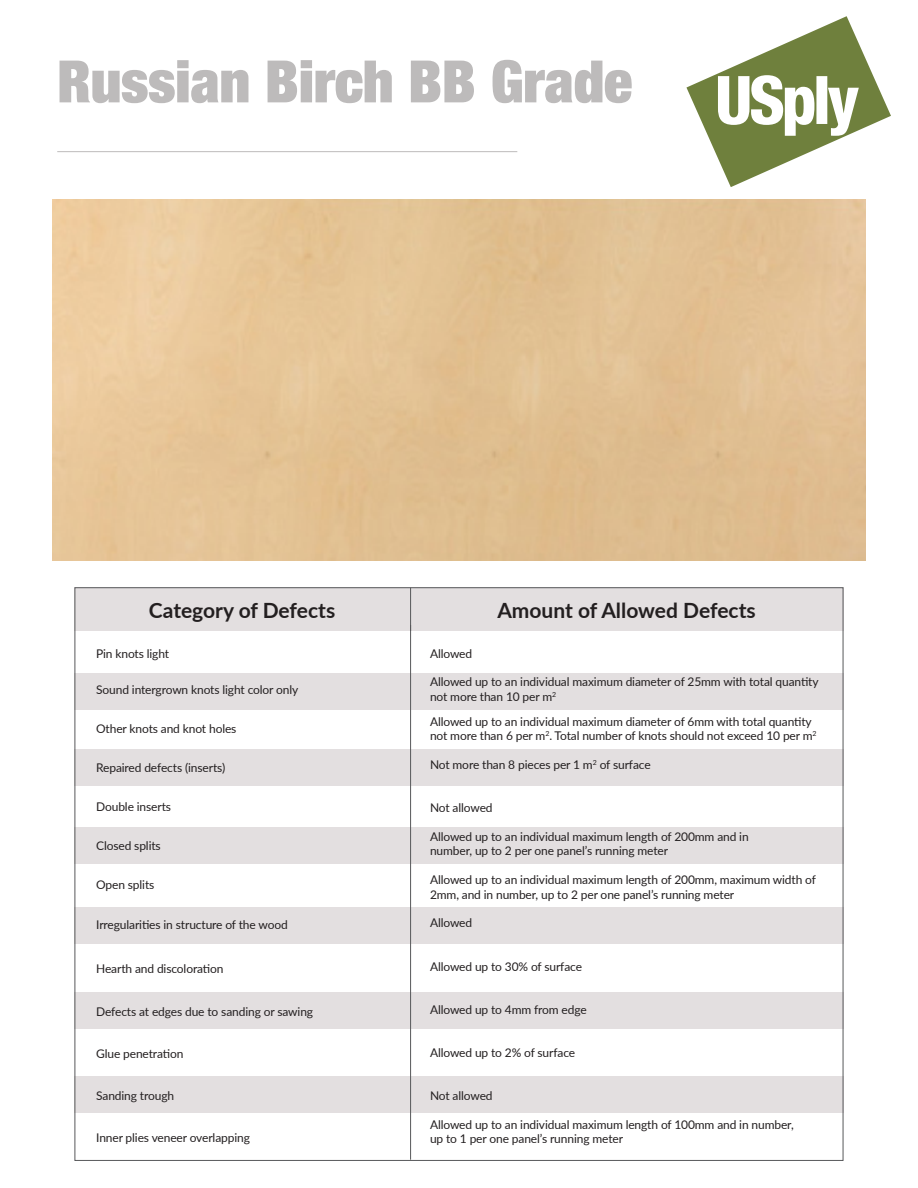
<style>
.page{position:relative;width:918px;height:1188px;background:#fff}
.page>*{position:absolute;margin:0;border:0;box-sizing:border-box;transform-origin:0 0}
.t1{font:900 expanded 58.5px "Helvetica Neue";color:#bdbbbb}
.t2{font:700 21px "Lato";color:#231f20}
.t3{font:12px/14.4px "Lato";letter-spacing:-.01em;color:#231f20}
</style>
<div class="page">
<div style="left:74px;top:588px;width:770px;height:43px;background:#e3dfe0"></div>
<div style="left:74px;top:673px;width:770px;height:37px;background:#e3dfe0"></div>
<div style="left:74px;top:749px;width:770px;height:37px;background:#e3dfe0"></div>
<div style="left:74px;top:827px;width:770px;height:36px;background:#e3dfe0"></div>
<div style="left:74px;top:907px;width:770px;height:37px;background:#e3dfe0"></div>
<div style="left:74px;top:992px;width:770px;height:37px;background:#e3dfe0"></div>
<div style="left:74px;top:1077px;width:770px;height:36px;background:#e3dfe0"></div>
<hr style="left:410px;top:625px;width:1px;height:535px;background:#57585a">
<hr style="left:410px;top:588px;width:1px;height:43px;background:#57585a">
<svg style="left:686px;top:16px;width:205px;height:171px"></svg>
<hr style="left:57px;top:151px;width:460px;height:1px;background:#bdbbbb">
<p class="t1" style="left:57px;top:44px;width:576px">Russian Birch BB Grade</p>
<p class="t2" style="left:149px;top:595px;width:188px">Category of Defects</p>
<p class="t2" style="left:497px;top:595px;width:260px">Amount of Allowed Defects</p>
<p class="t3" style="left:96px;top:646px;width:75px">Pin knots light</p>
<p class="t3" style="left:96px;top:682px;width:204px">Sound intergrown knots light color only</p>
<p class="t3" style="left:96px;top:721px;width:142px">Other knots and knot holes</p>
<p class="t3" style="left:96px;top:760px;width:131px">Repaired defects (inserts)</p>
<p class="t3" style="left:96px;top:799px;width:76px">Double inserts</p>
<p class="t3" style="left:96px;top:838px;width:66px">Closed splits</p>
<p class="t3" style="left:96px;top:877px;width:60px">Open splits</p>
<p class="t3" style="left:96px;top:917px;width:193px">Irregularities in structure of the wood</p>
<p class="t3" style="left:96px;top:961px;width:129px">Hearth and discoloration</p>
<p class="t3" style="left:96px;top:1004px;width:218px">Defects at edges due to sanding or sawing</p>
<p class="t3" style="left:96px;top:1046px;width:89px">Glue penetration</p>
<p class="t3" style="left:96px;top:1088px;width:79px">Sanding trough</p>
<p class="t3" style="left:96px;top:1130px;width:155px">Inner plies veneer overlapping</p>
<p class="t3" style="left:430px;top:646px;width:44px">Allowed</p>
<p class="t3" style="left:430px;top:674px;width:390px">Allowed up to an individual maximum diameter of 25mm with total quantity not more than 10 per m<sup>2</sup></p>
<p class="t3" style="left:430px;top:714px;width:388px">Allowed up to an individual maximum diameter of 6mm with total quantity not more than 6 per m<sup>2</sup>. Total number of knots should not exceed 10 per m<sup>2</sup></p>
<p class="t3" style="left:430px;top:757px;width:222px">Not more than 8 pieces per 1 m<sup>2</sup> of surface</p>
<p class="t3" style="left:430px;top:800px;width:64px">Not allowed</p>
<p class="t3" style="left:430px;top:829px;width:320px">Allowed up to an individual maximum length of 200mm and in number, up to 2 per one panel’s running meter</p>
<p class="t3" style="left:430px;top:872px;width:388px">Allowed up to an individual maximum length of 200mm, maximum width of<br>2mm, and in number, up to 2 per one panel’s running meter</p>
<p class="t3" style="left:430px;top:915px;width:44px">Allowed</p>
<p class="t3" style="left:430px;top:959px;width:154px">Allowed up to 30% of surface</p>
<p class="t3" style="left:430px;top:1002px;width:158px">Allowed up to 4mm from edge</p>
<p class="t3" style="left:430px;top:1045px;width:147px">Allowed up to 2% of surface</p>
<p class="t3" style="left:430px;top:1088px;width:64px">Not allowed</p>
<p class="t3" style="left:430px;top:1117px;width:365px">Allowed up to an individual maximum length of 100mm and in number, up to 1 per one panel’s running meter</p>
</div>
